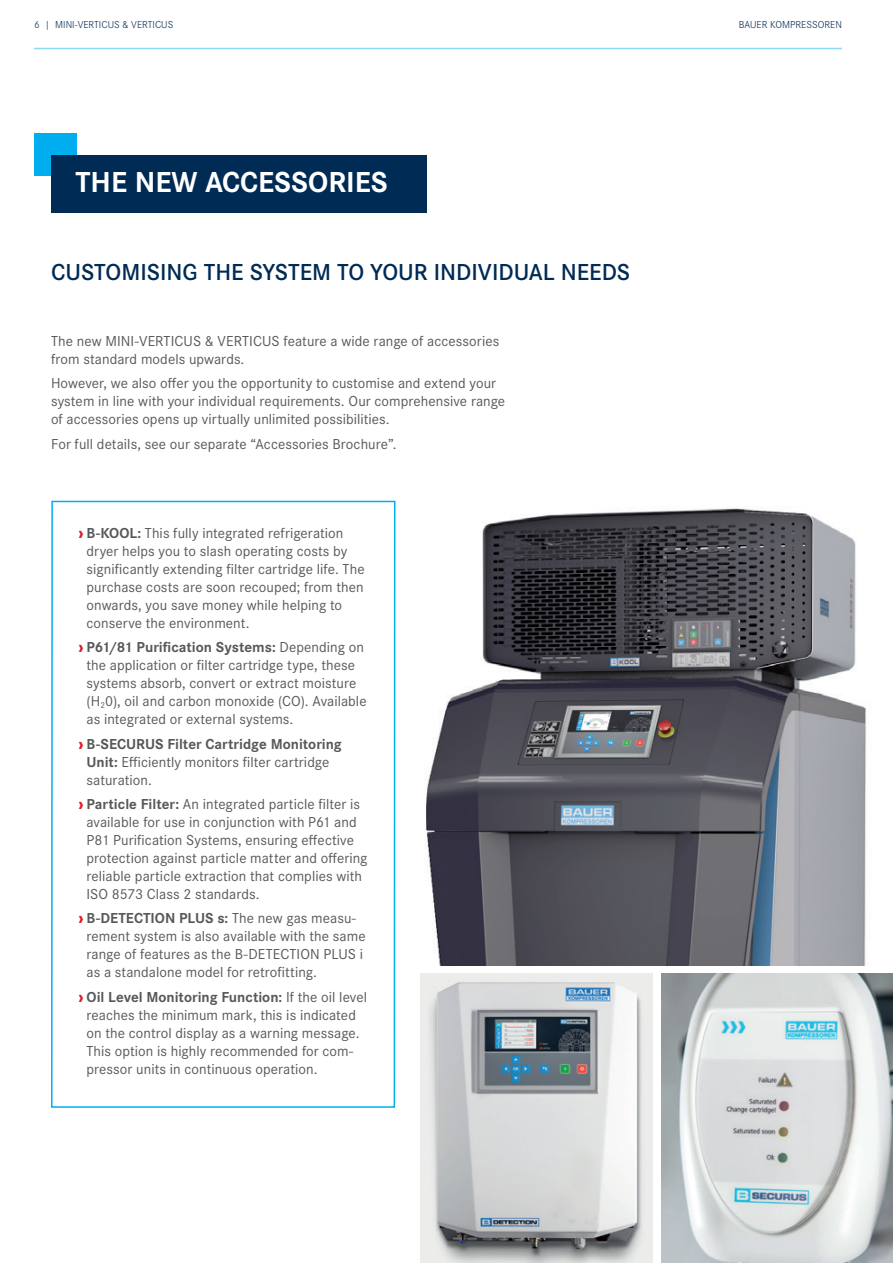
<style>
.page{position:relative;width:893px;height:1263px;background:#fff}
.page>*{position:absolute;margin:0;border:0;box-sizing:border-box;transform-origin:0 0}
.t1{font:700 30px "Corporate S";color:#fff}
.t2{font:600 24px "Corporate S";color:#002b54}
.t3{font:15px/18px "Corporate S";letter-spacing:.005em;color:#57585a}
.t4{font:300 10.5px "Corporate S";color:#002b54}
.s1{font-weight:800;color:#da2128}
.s2{font-weight:700}
</style>
<div class="page">
<hr style="left:34px;top:48px;width:808px;height:1px;background:#8dd7f7">
<img style="left:425px;top:508px;width:442px;height:457px">
<img style="left:420px;top:974px;width:232px;height:289px">
<img style="left:661px;top:974px;width:232px;height:289px">
<div style="left:34px;top:134px;width:43px;height:42px;background:#00aeef"></div>
<div style="left:51px;top:155px;width:376px;height:57px;background:#002b54"></div>
<svg style="left:50px;top:47px;width:346px;height:1061px"></svg>
<p class="t4" style="left:34px;top:18px;width:141px">6 | MINI-VERTICUS &amp; VERTICUS</p>
<p class="t4" style="left:739px;top:18px;width:104px">BAUER KOMPRESSOREN</p>
<h1 class="t1" style="left:76px;top:158px;width:314px">THE NEW ACCESSORIES</h1>
<h2 class="t2" style="left:51px;top:254px;width:581px">CUSTOMISING THE SYSTEM TO YOUR INDIVIDUAL NEEDS</h2>
<p class="t3" style="left:51px;top:331px;width:450px">The new MINI-VERTICUS &amp; VERTICUS feature a wide range of accessories from standard models upwards.</p>
<p class="t3" style="left:51px;top:373px;width:456px">However, we also offer you the opportunity to customise and extend your system in line with your individual requirements. Our comprehensive range of accessories opens up virtually unlimited possibilities.</p>
<p class="t3" style="left:51px;top:434px;width:347px">For full details, see our separate “Accessories Brochure”.</p>
<p class="t3" style="left:87px;top:523px;width:280px;text-indent:-9px"><span class="s1">›</span> <span class="s2">B-KOOL:</span> This fully integrated refrigeration dryer helps you to slash operating costs by significantly extending filter cartridge life. The purchase costs are soon recouped; from then onwards, you save money while helping to conserve the environment.</p>
<p class="t3" style="left:87px;top:637px;width:282px;text-indent:-8px"><span class="s1">›</span> <span class="s2">P61/81 Purification Systems:</span> Depending on the application or filter cartridge type, these systems absorb, convert or extract moisture (H<sub>2</sub>0), oil and carbon monoxide (CO). Available as integrated or external systems.</p>
<p class="t3" style="left:87px;top:733px;width:257px;text-indent:-9px"><span class="s1">›</span> <span class="s2">B-SECURUS Filter Cartridge Monitoring<br>Unit:</span> Efficiently monitors filter cartridge saturation.</p>
<p class="t3" style="left:87px;top:794px;width:282px;text-indent:-9px"><span class="s1">›</span> <span class="s2">Particle Filter:</span> An integrated particle filter is available for use in conjunction with P61 and P81 Purification Systems, ensuring effective protection against particle matter and offering reliable particle extraction that complies with ISO 8573 Class 2 standards.</p>
<p class="t3" style="left:87px;top:908px;width:281px;text-indent:-9px"><span class="s1">›</span> <span class="s2">B-DETECTION PLUS s:</span> The new gas measu&shy;rement system is also available with the same range of features as the B-DETECTION PLUS i as a standalone model for retrofitting.</p>
<p class="t3" style="left:87px;top:987px;width:282px;text-indent:-9px"><span class="s1">›</span> <span class="s2">Oil Level Monitoring Function:</span> If the oil level reaches the minimum mark, this is indicated on the control display as a warning message.<br>This option is highly recommended for com&shy;pressor units in continuous operation.</p>
</div>
